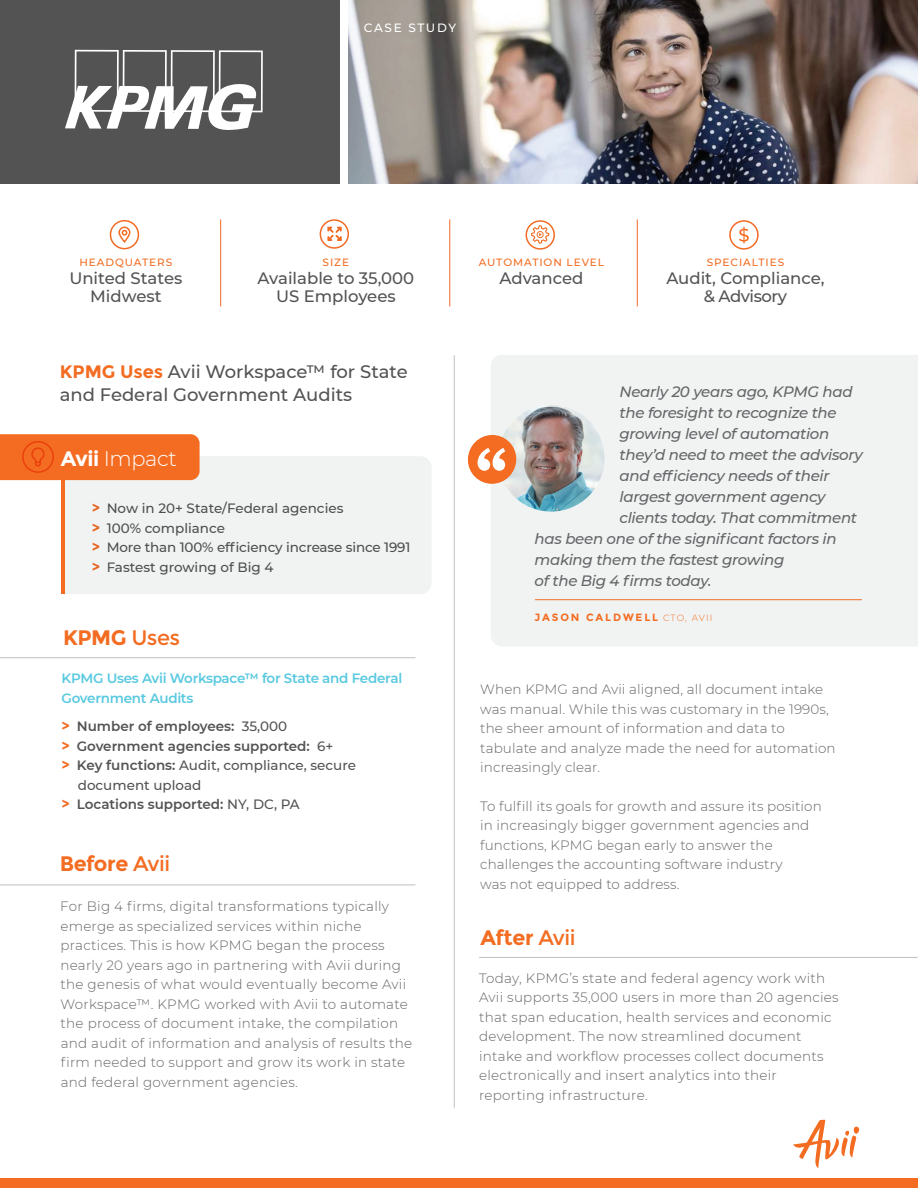
<style>
.page{position:relative;width:918px;height:1188px;background:#fff}
.page>*{position:absolute;margin:0;border:0;box-sizing:border-box;transform-origin:0 0}
.t1{font:700 21px "Montserrat";letter-spacing:-.02em;color:#f36c21}
.t2{font:300 21px "Montserrat";letter-spacing:-.02em;color:#fff}
.t3{font:500 18px/22.5px "Montserrat";color:#525352}
.t4{font:500 16.5px/18px "Montserrat";color:#525352;text-align:center}
.t5{font:italic 500 15px/21px "Montserrat";letter-spacing:-.02em;color:#636567}
.t6{font:300 13.5px/19.5px "Montserrat";letter-spacing:.02em;color:#636567}
.t7{font:500 13.5px/19.5px "Montserrat";color:#525352}
.t8{font:600 13.5px "Montserrat";color:#525352}
.t9{font:600 13.5px/19.5px "Montserrat";letter-spacing:-.02em;color:#59c9e0}
.t10{font:500 12px "Montserrat";letter-spacing:.13em;color:#fff}
.t11{font:500 10.5px "Montserrat";letter-spacing:.09em;color:#f36c21}
.t12{font:700 10.5px "Montserrat";letter-spacing:.18em;color:#f36c21}
.s1{font-weight:700;color:#f36c21}
.s2{font-weight:700}
.s3{font-weight:400}
.s4{font-weight:500}
.s5{font-weight:600}
.s6{font-weight:300;font-size:9px}
</style>
<div class="page">
<div style="left:491px;top:355px;width:427px;height:291px;background:#f1f3f3"></div>
<div style="left:61px;top:456px;width:370px;height:138px;background:#f1f3f3"></div>
<hr style="left:62px;top:477px;width:3px;height:117px;background:#f36c21">
<img style="left:348px;top:0;width:570px;height:184px">
<div style="left:0;top:0;width:340px;height:184px;background:#525352"></div>
<div style="left:0;top:1178px;width:918px;height:10px;background:#f36c21"></div>
<svg style="left:793px;top:1120px;width:64px;height:48px"></svg>
<div style="left:854px;top:1126px;width:5px;height:8px;background:#f36c21;border-radius:50%"></div>
<hr style="left:454px;top:355px;width:1px;height:753px;background:#c0bfbf">
<hr style="left:449px;top:219px;width:1px;height:87px;background:#f36b23">
<hr style="left:220px;top:219px;width:1px;height:87px;background:#f36b23">
<hr style="left:637px;top:219px;width:1px;height:87px;background:#f36b23">
<div style="left:0;top:434px;width:200px;height:46px;background:#f36c21"></div>
<hr style="left:0;top:885px;width:415px;height:1px;background:#c0bfbf">
<hr style="left:0;top:657px;width:415px;height:1px;background:#c0bfbf">
<hr style="left:479px;top:957px;width:439px;height:1px;background:#c0bfbf">
<hr style="left:535px;top:599px;width:327px;height:1px;background:#f36b23">
<img style="left:498px;top:405px;width:106px;height:107px;border-radius:53px">
<svg style="left:468px;top:435px;width:48px;height:48px"></svg>
<div style="left:468px;top:436px;width:48px;height:48px;background:#f36c21;border-radius:50%"></div>
<svg style="left:478px;top:448px;width:28px;height:23px"></svg>
<svg style="left:118px;top:227px;width:12px;height:16px"></svg>
<div style="left:110px;top:220px;width:29px;height:29px;border:2px solid #f36b23;border-radius:50%"></div>
<svg style="left:328px;top:227px;width:14px;height:14px"></svg>
<div style="left:320px;top:219px;width:29px;height:30px;border:2px solid #f36b23;border-radius:50%"></div>
<svg style="left:531px;top:225px;width:18px;height:19px"></svg>
<div style="left:526px;top:220px;width:29px;height:30px;border:2px solid #f36b23;border-radius:50%"></div>
<svg style="left:739px;top:227px;width:10px;height:17px"></svg>
<div style="left:729px;top:220px;width:30px;height:30px;border:2px solid #f36b23;border-radius:50%"></div>
<svg style="left:65px;top:50px;width:198px;height:80px"></svg>
<p class="t10" style="left:364px;top:20px;width:94px">CASE STUDY</p>
<p class="t11" style="left:79px;top:255px;width:95px">HEADQUATERS</p>
<p class="t4" style="left:69px;top:269px;width:115px">United States<br>Midwest</p>
<p class="t11" style="left:323px;top:255px;width:28px">SIZE</p>
<p class="t4" style="left:258px;top:269px;width:158px">Available to 35,000<br>US Employees</p>
<h2 class="t3" style="left:60px;top:360px;width:350px"><span class="s1">KPMG Uses</span> Avii Workspace™ for State and Federal Government Audits</h2>
<h1 class="t2" style="left:61px;top:444px;width:117px"><span class="s2">Avii</span> Impact</h1>
<p class="t7" style="left:91px;top:498px;width:321px"><span class="s1">&gt;</span> Now in 20+ State/Federal agencies<br><span class="s1">&gt;</span> 100% compliance<br><span class="s1">&gt;</span> More than 100% efficiency increase since 1991 <span class="s1">&gt;</span> Fastest growing of Big 4</p>
<h1 class="t1" style="left:63px;top:625px;width:119px">KPMG <span class="s3">Uses</span></h1>
<p class="t9" style="left:62px;top:668px;width:342px">KPMG Uses Avii Workspace™ for State and Federal<br>Government Audits</p>
<p class="t8" style="left:62px;top:717px;width:227px"><span class="s1">&gt;</span> Number of employees: <span class="s4">35,000</span></p>
<p class="t8" style="left:62px;top:736px;width:273px"><span class="s1">&gt;</span> Government agencies supported: <span class="s4">6+</span></p>
<p class="t7" style="left:62px;top:755px;width:296px"><span class="s1">&gt;</span> <span class="s5">Key functions:</span> Audit, compliance, secure</p>
<p class="t7" style="left:78px;top:774px;width:125px">document upload</p>
<p class="t8" style="left:62px;top:795px;width:240px"><span class="s1">&gt;</span> Locations supported: <span class="s4">NY, DC, PA</span></p>
<h1 class="t1" style="left:60px;top:852px;width:112px">Before <span class="s3">Avii</span></h1>
<p class="t6" style="left:60px;top:896px;width:353px">For Big 4 firms, digital transformations typically emerge as specialized services within niche practices. This is how KPMG began the process nearly 20 years ago in partnering with Avii during the genesis of what would eventually become Avii Workspace™. KPMG worked with Avii to automate the process of document intake, the compilation and audit of information and analysis of results the firm needed to support and grow its work in state and federal government agencies.</p>
<p class="t11" style="left:479px;top:255px;width:127px">AUTOMATION LEVEL</p>
<p class="t4" style="left:499px;top:269px;width:85px">Advanced</p>
<p class="t11" style="left:707px;top:255px;width:79px">SPECIALTIES</p>
<p class="t4" style="left:666px;top:269px;width:160px">Audit, Compliance, &amp; Advisory</p>
<p class="t5" style="left:620px;top:381px;width:245px">Nearly 20 years ago, KPMG had the foresight to recognize the growing level of automation they’d need to meet the advisory and efficiency needs of their largest government agency clients today. That commitment</p>
<p class="t5" style="left:535px;top:528px;width:304px">has been one of the significant factors in making them the fastest growing<br>of the Big 4 firms today.</p>
<p class="t12" style="left:535px;top:612px;width:180px">JASON CALDWELL <span class="s6">CTO, AVII</span></p>
<p class="t6" style="left:480px;top:679px;width:357px">When KPMG and Avii aligned, all document intake was manual. While this was customary in the 1990s, the sheer amount of information and data to tabulate and analyze made the need for automation increasingly clear.</p>
<p class="t6" style="left:480px;top:796px;width:343px">To fulfill its goals for growth and assure its position in increasingly bigger government agencies and functions, KPMG began early to answer the challenges the accounting software industry<br>was not equipped to address.</p>
<h1 class="t1" style="left:481px;top:925px;width:96px">After <span class="s3">Avii</span></h1>
<p class="t6" style="left:479px;top:968px;width:361px">Today, KPMG’s state and federal agency work with Avii supports 35,000 users in more than 20 agencies that span education, health services and economic development. The now streamlined document intake and workflow processes collect documents electronically and insert analytics into their reporting infrastructure.</p>
</div>
